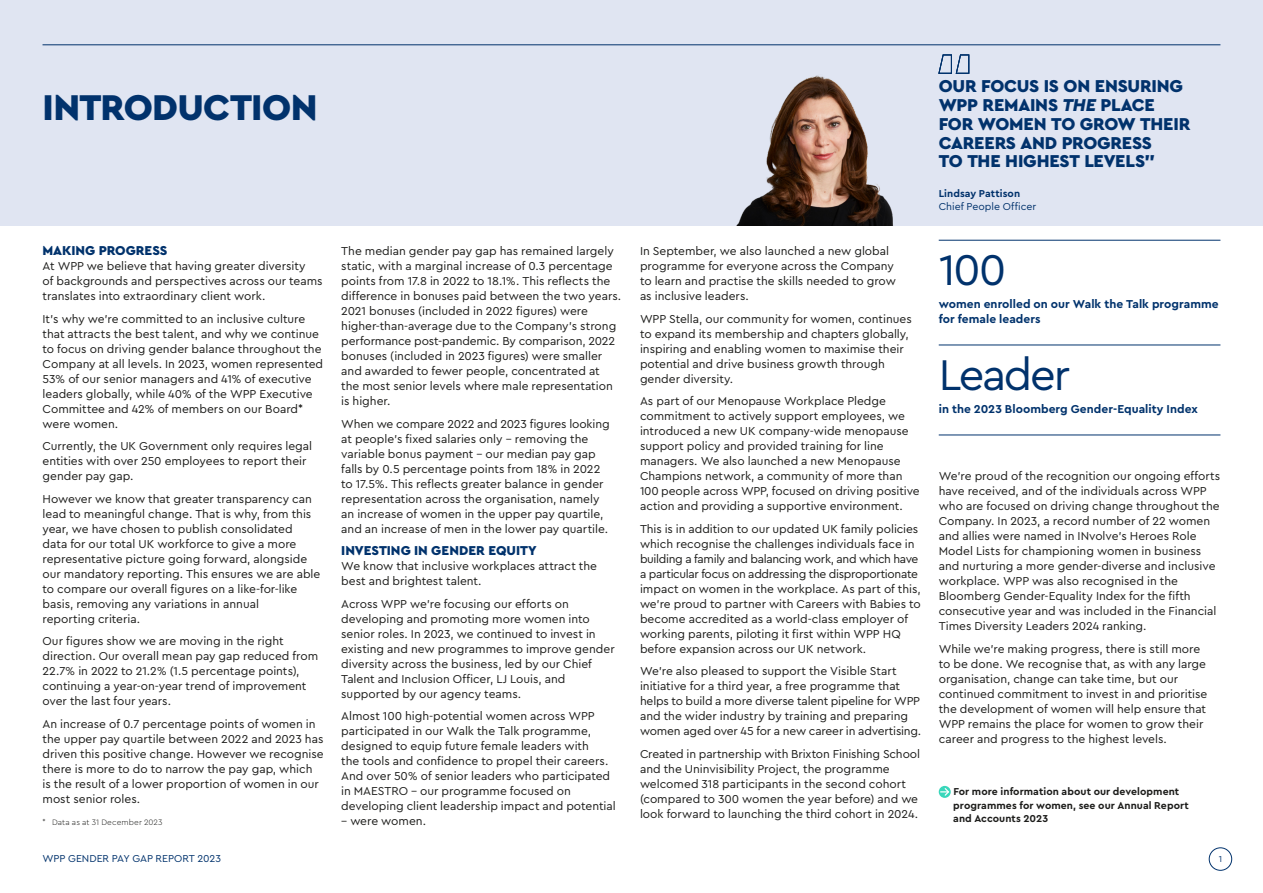
<style>
.page{position:relative;width:1263px;height:893px;background:#fff}
.page>*{position:absolute;margin:0;border:0;box-sizing:border-box;transform-origin:0 0}
.t1{font:45px "WPP";letter-spacing:-.05em;color:#01326c}
.t2{font:900 37.5px "WPP";letter-spacing:-.02em;color:#01326c}
.t3{font:900 18px/18.8px "WPP";letter-spacing:-.015em;color:#01326c}
.t4{font:900 13.5px "WPP";color:#01326c}
.t5{font:12px/15px "WPP";color:#1d1d1b}
.t6{font:700 12px/15px "WPP";letter-spacing:.005em;color:#01326c}
.t7{font:700 10.5px/13.5px "WPP";letter-spacing:.005em;color:#1d1d1b}
.t8{font:10.5px "WPP";color:#01326c}
.t9{font:700 10.5px "WPP";letter-spacing:.005em;color:#01326c}
.t10{font:9px "WPP";color:#01326c}
.t11{font:300 8.25px "WPP";letter-spacing:.015em;color:#1d1d1b}
.s1{font-style:italic}
</style>
<div class="page">
<div style="left:0;top:0;width:1263px;height:225px;background:#e0e5f2"></div>
<img style="left:737px;top:75px;width:156px;height:150px">
<hr style="left:43px;top:45px;width:1177px;height:1px;background:#01326c">
<svg style="left:938px;top:55px;width:31px;height:19px"></svg>
<hr style="left:939px;top:240px;width:281px;height:1px;background:#01326c">
<hr style="left:939px;top:345px;width:281px;height:1px;background:#01326c">
<hr style="left:939px;top:435px;width:281px;height:1px;background:#01326c">
<svg style="left:939px;top:786px;width:12px;height:12px"></svg>
<svg style="left:941px;top:787px;width:9px;height:10px"></svg>
<div style="left:1209px;top:848px;width:23px;height:22px;border:1px solid #01326c;border-radius:50%"></div>
<h2 class="t2" style="left:43px;top:83px;width:277px">INTRODUCTION</h2>
<p class="t4" style="left:43px;top:242px;width:126px">MAKING PROGRESS</p>
<p class="t5" style="left:43px;top:258px;width:282px">At WPP we believe that having greater diversity<br>of backgrounds and perspectives across our teams translates into extraordinary client work.</p>
<p class="t5" style="left:43px;top:310px;width:282px">It’s why we’re committed to an inclusive culture that attracts the best talent, and why we continue to focus on driving gender balance throughout the Company at all levels. In 2023, women represented 53% of our senior managers and 41% of executive leaders globally, while 40% of the WPP Executive Committee and 42% of members on our Board* were women.</p>
<p class="t5" style="left:43px;top:438px;width:271px">Currently, the UK Government only requires legal entities with over 250 employees to report their gender pay gap.</p>
<p class="t5" style="left:43px;top:490px;width:279px">However we know that greater transparency can lead to meaningful change. That is why, from this year, we have chosen to publish consolidated data for our total UK workforce to give a more representative picture going forward, alongside our mandatory reporting. This ensures we are able to compare our overall figures on a like-for-like basis, removing any variations in annual<br>reporting criteria.</p>
<p class="t5" style="left:43px;top:633px;width:277px">Our figures show we are moving in the right direction. Our overall mean pay gap reduced from 22.7% in 2022 to 21.2% (1.5 percentage points), continuing a year-on-year trend of improvement over the last four years.</p>
<p class="t5" style="left:43px;top:715px;width:283px">An increase of 0.7 percentage points of women in the upper pay quartile between 2022 and 2023 has driven this positive change. However we recognise there is more to do to narrow the pay gap, which is the result of a lower proportion of women in our most senior roles.</p>
<p class="t11" style="left:43px;top:817px;width:122px">* Data as at 31 December 2023</p>
<p class="t5" style="left:341px;top:243px;width:281px">The median gender pay gap has remained largely static, with a marginal increase of 0.3 percentage points from 17.8 in 2022 to 18.1%. This reflects the difference in bonuses paid between the two years.<br>2021 bonuses (included in 2022 figures) were higher-than-average due to the Company’s strong performance post-pandemic. By comparison, 2022 bonuses (included in 2023 figures) were smaller and awarded to fewer people, concentrated at<br>the most senior levels where male representation is higher.</p>
<p class="t5" style="left:341px;top:415px;width:270px">When we compare 2022 and 2023 figures looking at people’s fixed salaries only – removing the variable bonus payment – our median pay gap falls by 0.5 percentage points from 18% in 2022 to 17.5%. This reflects greater balance in gender representation across the organisation, namely an increase of women in the upper pay quartile, and an increase of men in the lower pay quartile.</p>
<p class="t4" style="left:341px;top:542px;width:197px">INVESTING IN GENDER EQUITY</p>
<p class="t5" style="left:341px;top:558px;width:257px">We know that inclusive workplaces attract the best and brightest talent.</p>
<p class="t5" style="left:341px;top:595px;width:275px">Across WPP we’re focusing our efforts on developing and promoting more women into senior roles. In 2023, we continued to invest in existing and new programmes to improve gender diversity across the business, led by our Chief Talent and Inclusion Officer, LJ Louis, and supported by our agency teams.</p>
<p class="t5" style="left:341px;top:708px;width:276px">Almost 100 high-potential women across WPP participated in our Walk the Talk programme, designed to equip future female leaders with<br>the tools and confidence to propel their careers.<br>And over 50% of senior leaders who participated in MAESTRO – our programme focused on developing client leadership impact and potential</p>
<p class="t5" style="left:341px;top:813px;width:86px">– were women.</p>
<p class="t5" style="left:640px;top:243px;width:257px">In September, we also launched a new global programme for everyone across the Company to learn and practise the skills needed to grow as inclusive leaders.</p>
<p class="t5" style="left:640px;top:310px;width:273px">WPP Stella, our community for women, continues to expand its membership and chapters globally, inspiring and enabling women to maximise their potential and drive business growth through gender diversity.</p>
<p class="t5" style="left:640px;top:393px;width:281px">As part of our Menopause Workplace Pledge commitment to actively support employees, we introduced a new UK company-wide menopause support policy and provided training for line managers. We also launched a new Menopause Champions network, a community of more than 100 people across WPP, focused on driving positive action and providing a supportive environment.</p>
<p class="t5" style="left:640px;top:520px;width:282px">This is in addition to our updated UK family policies which recognise the challenges individuals face in building a family and balancing work, and which have a particular focus on addressing the disproportionate impact on women in the workplace. As part of this, we’re proud to partner with Careers with Babies to become accredited as a world-class employer of working parents, piloting it first within WPP HQ before expansion across our UK network.</p>
<p class="t5" style="left:640px;top:663px;width:283px">We’re also pleased to support the Visible Start initiative for a third year, a free programme that helps to build a more diverse talent pipeline for WPP and the wider industry by training and preparing women aged over 45 for a new career in advertising.</p>
<p class="t5" style="left:640px;top:745px;width:282px">Created in partnership with Brixton Finishing School and the Uninvisibility Project, the programme welcomed 318 participants in the second cohort (compared to 300 women the year before) and we look forward to launching the third cohort in 2024.</p>
<h3 class="t3" style="left:939px;top:76px;width:253px">OUR FOCUS IS ON ENSURING<br>WPP REMAINS <span class="s1">THE</span> PLACE<br>FOR WOMEN TO GROW THEIR<br>CAREERS AND PROGRESS<br>TO THE HIGHEST LEVELS”</h3>
<p class="t9" style="left:939px;top:186px;width:83px">Lindsay Pattison</p>
<p class="t8" style="left:939px;top:200px;width:99px">Chief People Officer</p>
<h1 class="t1" style="left:939px;top:240px;width:69px">100</h1>
<p class="t6" style="left:939px;top:296px;width:282px">women enrolled on our Walk the Talk programme for female leaders</p>
<h1 class="t1" style="left:939px;top:345px;width:133px">Leader</h1>
<p class="t6" style="left:939px;top:401px;width:260px">in the 2023 Bloomberg Gender-Equality Index</p>
<p class="t5" style="left:939px;top:468px;width:283px">We’re proud of the recognition our ongoing efforts have received, and of the individuals across WPP who are focused on driving change throughout the Company. In 2023, a record number of 22 women and allies were named in INvolve’s Heroes Role Model Lists for championing women in business and nurturing a more gender-diverse and inclusive workplace. WPP was also recognised in the Bloomberg Gender-Equality Index for the fifth consecutive year and was included in the Financial Times Diversity Leaders 2024 ranking.</p>
<p class="t5" style="left:939px;top:640px;width:270px">While we’re making progress, there is still more to be done. We recognise that, as with any large organisation, change can take time, but our continued commitment to invest in and prioritise the development of women will help ensure that WPP remains the place for women to grow their career and progress to the highest levels.</p>
<p class="t7" style="left:953px;top:784px;width:237px">For more information about our development programmes for women, see our Annual Report and Accounts 2023</p>
<p class="t8" style="left:43px;top:851px;width:180px">WPP GENDER PAY GAP REPORT 2023</p>
<p class="t10" style="left:1219px;top:853px;width:5px">1</p>
</div>
